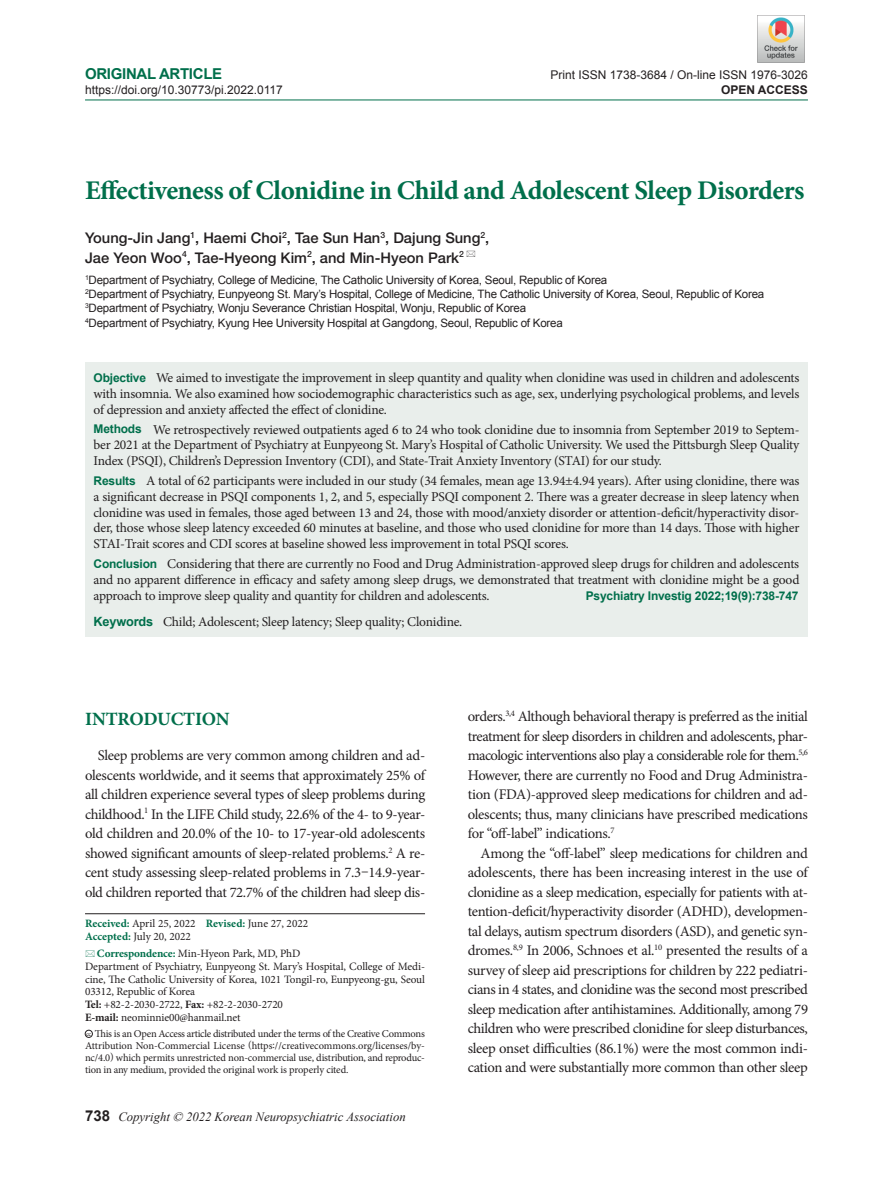
<style>
.page{position:relative;width:893px;height:1191px;background:#fff}
.page>*{position:absolute;margin:0;border:0;box-sizing:border-box;transform-origin:0 0}
.t1{font:700 27px "Minion Pro";letter-spacing:-.02em;color:#006f4b}
.t2{font:700 18.75px "Minion Pro";letter-spacing:-.01em;color:#006f4b}
.t3{font:700 15px "Arial";letter-spacing:-.02em;color:#006f4b}
.t4{font:14.7px/19.5px "Minion Pro";letter-spacing:-.025em;color:#231f20;text-align:justify}
.t5{font:500 14.7px/19.5px "Helvetica Neue LT Std";color:#231f20}
.t6{font:13.5px/15.8px "Minion Pro";letter-spacing:-.015em;color:#231f20;text-align:justify}
.t7{font:italic 12.75px "Times New Roman";color:#231f20}
.t8{font:12px "Arial";color:#231f20}
.t9{font:700 12px "Arial";letter-spacing:-.015em;color:#006f4b}
.t10{font:700 12px "Arial";color:#231f20}
.t11{font:11.55px/14.2px "Arial";letter-spacing:-.02em;color:#231f20}
.t12{font:11.25px/12.8px "Minion Pro";letter-spacing:-.01em;color:#231f20}
.t13{font:10.5px/12px "Minion Pro";letter-spacing:-.015em;color:#231f20;text-align:justify}
.s1{font-family:"Arial";font-weight:700;font-size:12px;color:#006f4b}
.s2{font-family:"Arial";font-weight:700;font-size:12.75px;color:#006f4b}
.s3{font-weight:700;color:#006f4b}
.s4{font-weight:700}
.s5{font-family:"Arial";font-weight:700;font-style:normal;font-size:15px}
</style>
<div class="page">
<hr style="left:85px;top:100px;width:723px;height:1px;background:#006f4b">
<div style="left:85px;top:362px;width:723px;height:275px;background:#e9eeeb"></div>
<hr style="left:85px;top:913px;width:340px;height:1px;background:#231f20">
<div style="left:85px;top:1030px;width:8px;height:7px;border:1px solid #231f20;border-radius:50%"></div>
<img style="left:758px;top:17px;width:46px;height:46px">
<p class="t3" style="left:85px;top:64px;width:139px">ORIGINAL ARTICLE</p>
<p class="t8" style="left:85px;top:82px;width:199px">https://doi.org/10.30773/pi.2022.0117</p>
<p class="t8" style="left:550px;top:67px;width:259px">Print ISSN 1738-3684 / On-line ISSN 1976-3026</p>
<p class="t10" style="left:721px;top:82px;width:88px">OPEN ACCESS</p>
<h1 class="t1" style="left:85px;top:171px;width:721px">Effectiveness of Clonidine in Child and Adolescent Sleep Disorders</h1>
<p class="t5" style="left:85px;top:228px;width:406px">Young-Jin Jang<sup>1</sup>, Haemi Choi<sup>2</sup>, Tae Sun Han<sup>3</sup>, Dajung Sung<sup>2</sup>,<br>Jae Yeon Woo<sup>4</sup>, Tae-Hyeong Kim<sup>2</sup>, and Min-Hyeon Park<sup>2</sup></p>
<p class="t11" style="left:85px;top:273px;width:681px"><sup>1</sup>Department of Psychiatry, College of Medicine, The Catholic University of Korea, Seoul, Republic of Korea<br><sup>2</sup>Department of Psychiatry, Eunpyeong St. Mary’s Hospital, College of Medicine, The Catholic University of Korea, Seoul, Republic of Korea <sup>3</sup>Department of Psychiatry, Wonju Severance Christian Hospital, Wonju, Republic of Korea<br><sup>4</sup>Department of Psychiatry, Kyung Hee University Hospital at Gangdong, Seoul, Republic of Korea</p>
<p class="t6" style="left:94px;top:370px;width:707px"><span class="s1">Objective</span> We aimed to investigate the improvement in sleep quantity and quality when clonidine was used in children and adolescents with insomnia. We also examined how sociodemographic characteristics such as age, sex, underlying psychological problems, and levels of depression and anxiety affected the effect of clonidine.</p>
<p class="t6" style="left:94px;top:421px;width:707px"><span class="s1">Methods</span> We retrospectively reviewed outpatients aged 6 to 24 who took clonidine due to insomnia from September 2019 to Septem&shy;ber 2021 at the Department of Psychiatry at Eunpyeong St. Mary’s Hospital of Catholic University. We used the Pittsburgh Sleep Quality Index (PSQI), Children’s Depression Inventory (CDI), and State-Trait Anxiety Inventory (STAI) for our study.</p>
<p class="t6" style="left:94px;top:473px;width:707px"><span class="s1">Results</span> A total of 62 participants were included in our study (34 females, mean age 13.94±4.94 years). After using clonidine, there was a significant decrease in PSQI components 1, 2, and 5, especially PSQI component 2. There was a greater decrease in sleep latency when clonidine was used in females, those aged between 13 and 24, those with mood/anxiety disorder or attention-deficit/hyperactivity disor&shy;der, those whose sleep latency exceeded 60 minutes at baseline, and those who used clonidine for more than 14 days. Those with higher STAI-Trait scores and CDI scores at baseline showed less improvement in total PSQI scores.</p>
<p class="t6" style="left:94px;top:556px;width:707px"><span class="s1">Conclusion</span> Considering that there are currently no Food and Drug Administration-approved sleep drugs for children and adolescents and no apparent difference in efficacy and safety among sleep drugs, we demonstrated that treatment with clonidine might be a good approach to improve sleep quality and quantity for children and adolescents.</p>
<p class="t9" style="left:586px;top:587px;width:214px">Psychiatry Investig 2022;19(9):738-747</p>
<p class="t6" style="left:94px;top:614px;width:370px"><span class="s2">Keywords</span> Child; Adolescent; Sleep latency; Sleep quality; Clonidine.</p>
<h2 class="t2" style="left:85px;top:705px;width:146px">INTRODUCTION</h2>
<p class="t4" style="left:85px;top:746px;width:342px;text-indent:13px">Sleep problems are very common among children and ad&shy;olescents worldwide, and it seems that approximately 25% of all children experience several types of sleep problems during childhood.<sup>1</sup> In the LIFE Child study, 22.6% of the 4- to 9-year&shy;old children and 20.0% of the 10- to 17-year-old adolescents showed significant amounts of sleep-related problems.<sup>2</sup> A re&shy;cent study assessing sleep-related problems in 7.3–14.9-year&shy;old children reported that 72.7% of the children had sleep dis-</p>
<p class="t12" style="left:85px;top:917px;width:225px"><span class="s3">Received:</span> April 25, 2022 <span class="s3">Revised:</span> June 27, 2022<br><span class="s3">Accepted:</span> July 20, 2022</p>
<p class="t12" style="left:85px;top:947px;width:341px;text-indent:12px"><span class="s3">Correspondence:</span> Min-Hyeon Park, MD, PhD<br>Department of Psychiatry, Eunpyeong St. Mary’s Hospital, College of Medi&shy;cine, The Catholic University of Korea, 1021 Tongil-ro, Eunpyeong-gu, Seoul 03312, Republic of Korea<br><span class="s4">Tel:</span> +82-2-2030-2722, <span class="s4">Fax:</span> +82-2-2030-2720<br><span class="s4">E-mail:</span> neominnie00@hanmail.net</p>
<p class="t13" style="left:85px;top:1028px;width:342px"><sup>cc</sup> This is an Open Access article distributed under the terms of the Creative Commons Attribution Non-Commercial License (https://creativecommons.org/licenses/by&shy;nc/4.0) which permits unrestricted non-commercial use, distribution, and reproduc&shy;tion in any medium, provided the original work is properly cited.</p>
<p class="t7" style="left:85px;top:1107px;width:322px"><span class="s5">738</span> Copyright © 2022 Korean Neuropsychiatric Association</p>
<p class="t4" style="left:468px;top:707px;width:342px">orders.<sup>3,4</sup> Although behavioral therapy is preferred as the initial treatment for sleep disorders in children and adolescents, phar&shy;macologic interventions also play a considerable role for them.<sup>5,6<br></sup>However, there are currently no Food and Drug Administra&shy;tion (FDA)-approved sleep medications for children and ad&shy;olescents; thus, many clinicians have prescribed medications for “off-label” indications.<sup>7</sup></p>
<p class="t4" style="left:468px;top:843px;width:342px;text-indent:13px">Among the “off-label” sleep medications for children and adolescents, there has been increasing interest in the use of clonidine as a sleep medication, especially for patients with at&shy;tention-deficit/hyperactivity disorder (ADHD), developmen&shy;tal delays, autism spectrum disorders (ASD), and genetic syn&shy;dromes.<sup>8,9</sup> In 2006, Schnoes et al.<sup>10</sup> presented the results of a survey of sleep aid prescriptions for children by 222 pediatri&shy;cians in 4 states, and clonidine was the second most prescribed sleep medication after antihistamines. Additionally, among 79 children who were prescribed clonidine for sleep disturbances, sleep onset difficulties (86.1%) were the most common indi&shy;cation and were substantially more common than other sleep</p>
</div>
